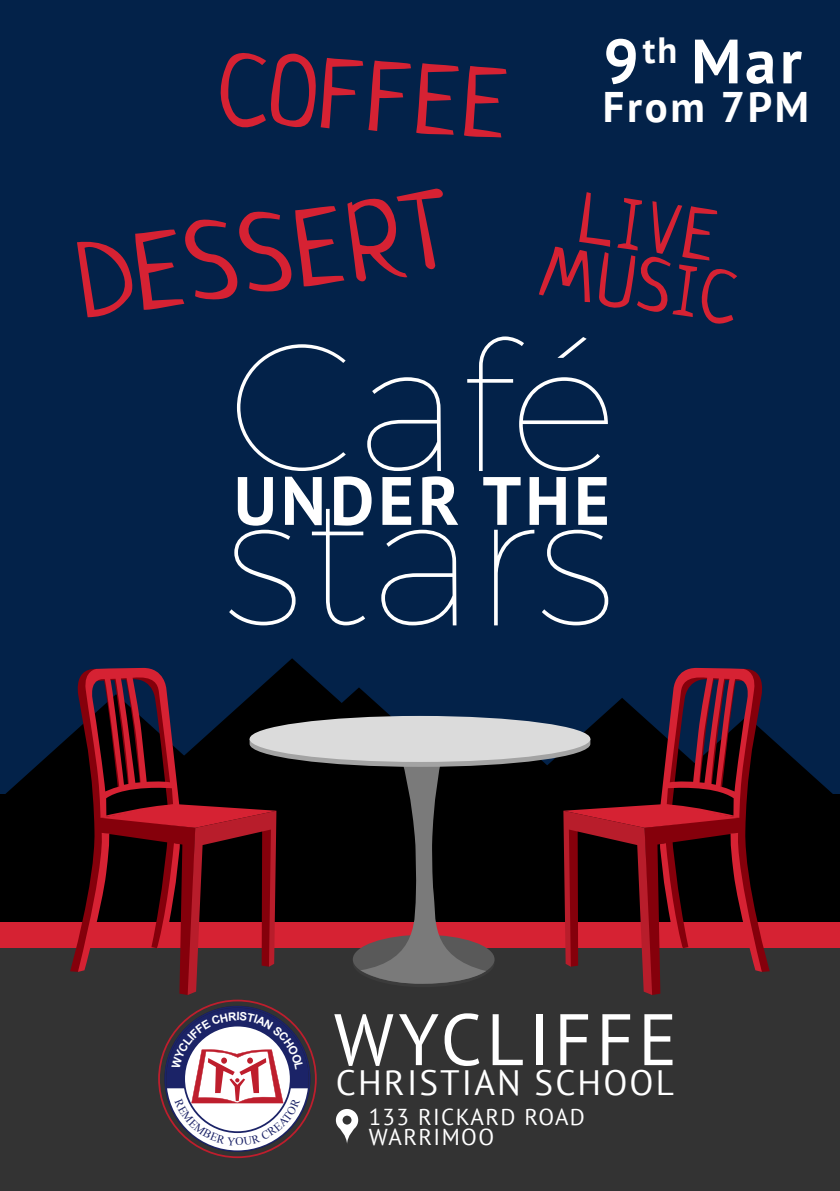
<style>
.page{position:relative;width:840px;height:1191px;background:#fff}
.page>*{position:absolute;margin:0;border:0;box-sizing:border-box;transform-origin:0 0}
.t1{font:100 185px "Montserrat";color:#fff}
.t2{font:100 181.2px "Montserrat";color:#fff}
.t3{font:107.4px "Neucha";color:#d62233}
.t4{font:98px "Neucha";color:#d62233}
.t5{font:72.8px "PT Sans";letter-spacing:.06em;color:#fff}
.t6{font:72px/58px "Neucha";color:#d62233;text-align:center}
.t7{font:700 68.2px "PT Sans";letter-spacing:.06em;color:#fff}
.t8{font:700 62.4px "PT Sans";color:#fff}
.t9{font:700 42.8px "PT Sans";letter-spacing:.06em;color:#fff}
.t10{font:35.2px "PT Sans";letter-spacing:.06em;color:#fff}
.t11{font:23px/19.4px "PT Sans";letter-spacing:.06em;color:#fff}
</style>
<div class="page">
<div style="left:0;top:0;width:839px;height:1191px;background:#032249"></div>
<div style="left:0;top:922px;width:839px;height:269px;background:#333"></div>
<svg style="left:1px;top:668px;width:835px;height:490px"></svg>
<h3 class="t4" style="left:223px;top:31px;width:287px;rotate:3deg">COFFEE</h3>
<h3 class="t8" style="left:603px;top:20px;width:200px">9<sup>th</sup> Mar</h3>
<h3 class="t9" style="left:602px;top:78px;width:207px">From 7PM</h3>
<h3 class="t3" style="left:70px;top:218px;width:375px;rotate:-8deg">DESSERT</h3>
<h3 class="t6" style="left:551px;top:185px;width:201px;rotate:8deg">LIVE<br>MUSIC</h3>
<h2 class="t2" style="left:228px;top:296px;width:390px">Café</h2>
<h1 class="t1" style="left:223px;top:447px;width:393px">stars</h1>
<h3 class="t7" style="left:234px;top:455px;width:377px">UNDER THE</h3>
<h3 class="t5" style="left:333px;top:992px;width:345px">WYCLIFFE</h3>
<h3 class="t10" style="left:335px;top:1059px;width:339px">CHRISTIAN SCHOOL</h3>
<p class="t11" style="left:368px;top:1106px;width:218px">133 RICKARD ROAD<br>WARRIMOO</p>
</div>
